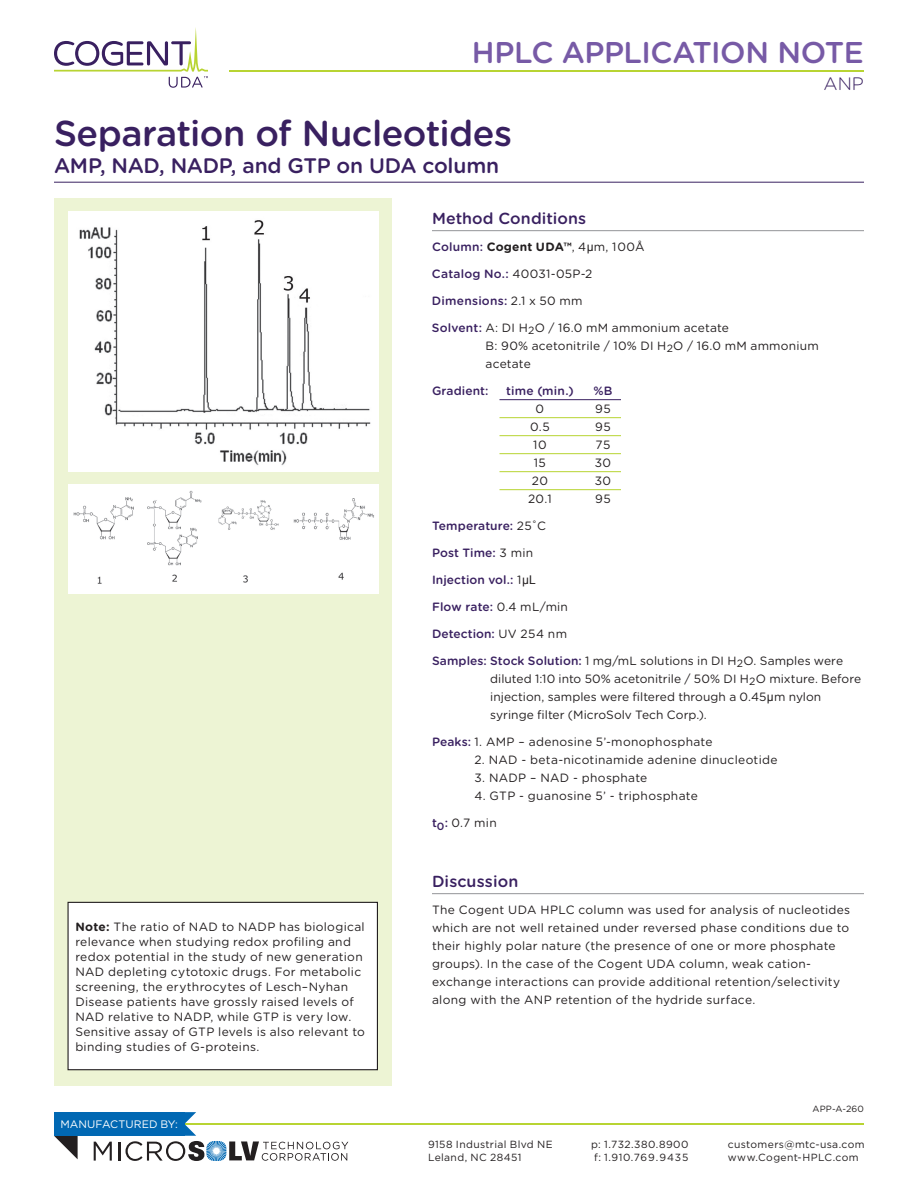
<style>
.page{position:relative;width:918px;height:1188px;background:#fff}
.page>*{position:absolute;margin:0;border:0;box-sizing:border-box;transform-origin:0 0}
.t1{font:500 36px "Gotham Rounded";letter-spacing:-.015em;color:#392060}
.t2{font:500 30px "Gotham Rounded";letter-spacing:-.015em;color:#775aa6}
.t3{font:500 21px "Gotham Rounded";letter-spacing:-.01em;color:#392060}
.t4{font:300 18px "Gotham Rounded";color:#392060}
.t5{font:500 16.05px "Gotham Rounded";letter-spacing:.005em;color:#392060}
.t6{font:12px/15px "Gotham Rounded";letter-spacing:.025em;color:#231f20}
.t7{font:12px/18px "Gotham Rounded";letter-spacing:.005em;color:#231f20}
.t8{font:500 12px "Gotham Rounded";letter-spacing:.01em;color:#392060}
.t9{font:700 12px "Gotham Rounded";letter-spacing:.015em;color:#231f20}
.t10{font:10.8px "Gotham";color:#fff}
.t11{font:10.35px/12.5px "Gotham";letter-spacing:.035em;color:#231f20}
.t12{font:9px "Gotham Rounded";letter-spacing:.015em;color:#231f20}
.s1{font-weight:500;color:#392060}
.s2{font-weight:400}
.s3{font-family:"Arial";font-weight:400}
.s4{font-weight:400;color:#231f20}
.s5{font-family:"Arial";font-weight:400;color:#231f20}
.s6{font-family:"Arial"}
.s7{font-weight:700}
</style>
<div class="page">
<div style="left:54px;top:198px;width:338px;height:887px;background:#edf4d4"></div>
<hr style="left:54px;top:182px;width:810px;height:1px;background:#392060">
<hr style="left:432px;top:230px;width:432px;height:1px;background:#939598">
<hr style="left:500px;top:399px;width:121px;height:1px;background:#392060">
<hr style="left:500px;top:417px;width:121px;height:1px;background:#b8d432">
<hr style="left:500px;top:435px;width:121px;height:1px;background:#b8d432">
<hr style="left:500px;top:453px;width:121px;height:1px;background:#b8d432">
<hr style="left:500px;top:471px;width:121px;height:1px;background:#b8d432">
<hr style="left:500px;top:489px;width:121px;height:1px;background:#b8d432">
<hr style="left:432px;top:893px;width:432px;height:1px;background:#939598">
<hr style="left:159px;top:1123px;width:705px;height:2px;background:#b8d432">
<svg style="left:54px;top:1136px;width:24px;height:23px"></svg>
<div style="left:54px;top:1112px;width:130px;height:24px;background:#0168b3"></div>
<svg style="left:94px;top:1142px;width:18px;height:19px"></svg>
<svg style="left:118px;top:1112px;width:230px;height:49px"></svg>
<div style="left:68px;top:902px;width:309px;height:168px;background:#fff"></div>
<div style="left:67px;top:902px;width:311px;height:168px;border:1px solid #231f20"></div>
<div style="left:68px;top:212px;width:311px;height:260px;background:#fff"></div>
<div style="left:69px;top:485px;width:310px;height:109px;background:#fff"></div>
<hr style="left:229px;top:70px;width:635px;height:2px;background:#b8d432">
<svg style="left:54px;top:27px;width:154px;height:61px"></svg>
<img style="left:79px;top:220px;width:292px;height:245px">
<img style="left:73px;top:490px;width:301px;height:94px">
<h2 class="t2" style="left:472px;top:31px;width:393px">HPLC APPLICATION NOTE</h2>
<h3 class="t4" style="left:824px;top:72px;width:42px">ANP</h3>
<h1 class="t1" style="left:54px;top:107px;width:460px">Separation of Nucleotides</h1>
<h3 class="t3" style="left:54px;top:150px;width:447px">AMP, NAD, NADP, and GTP on UDA column</h3>
<h3 class="t5" style="left:432px;top:207px;width:156px">Method Conditions</h3>
<p class="t9" style="left:432px;top:238px;width:214px"><span class="s1">Column:</span> Cogent UDA™<span class="s2">, 4</span><span class="s3">µ</span><span class="s2">m, 1 00Å</span></p>
<p class="t8" style="left:432px;top:265px;width:162px">Catalog No.: <span class="s4">40031-05P-2</span></p>
<p class="t8" style="left:432px;top:292px;width:152px">Dimensions: <span class="s4">2.1 x 50 mm</span></p>
<p class="t6" style="left:486px;top:319px;width:335px;line-height:18px;text-indent:-54px"><span class="s1">Solvent:</span> A: DI H<sub>2</sub>O / 16.0 mM ammonium acetate<br>B: 90% acetonitrile / 10% DI H<sub>2</sub>O / 16.0 mM ammonium acetate</p>
<p class="t8" style="left:432px;top:382px;width:58px">Gradient:</p>
<p class="t8" style="left:506px;top:382px;width:69px">time (min.)</p>
<p class="t8" style="left:593px;top:382px;width:21px">%B</p>
<p class="t6" style="left:536px;top:401px;width:10px">0</p>
<p class="t6" style="left:595px;top:401px;width:17px">95</p>
<p class="t6" style="left:530px;top:419px;width:21px">0.5</p>
<p class="t6" style="left:595px;top:419px;width:17px">95</p>
<p class="t6" style="left:533px;top:437px;width:15px">10</p>
<p class="t6" style="left:596px;top:437px;width:16px">75</p>
<p class="t6" style="left:534px;top:455px;width:14px">15</p>
<p class="t6" style="left:595px;top:455px;width:18px">30</p>
<p class="t6" style="left:532px;top:473px;width:18px">20</p>
<p class="t6" style="left:595px;top:473px;width:18px">30</p>
<p class="t6" style="left:528px;top:491px;width:25px">20.1</p>
<p class="t6" style="left:595px;top:491px;width:17px">95</p>
<p class="t8" style="left:432px;top:517px;width:115px">Temperature: <span class="s4">25˚C</span></p>
<p class="t8" style="left:432px;top:544px;width:103px">Post Time: <span class="s4">3 min</span></p>
<p class="t8" style="left:432px;top:571px;width:105px">Injection vol.: <span class="s4">1</span><span class="s5">µL</span></p>
<p class="t8" style="left:432px;top:598px;width:137px">Flow rate: <span class="s4">0.4 mL/min</span></p>
<p class="t8" style="left:432px;top:625px;width:137px">Detection: <span class="s4">UV 254 nm</span></p>
<p class="t7" style="left:490px;top:652px;width:372px;text-indent:-58px"><span class="s1">Samples: Stock Solution:</span> 1 mg/mL solutions in DI H<sub>2</sub>O. Samples were diluted 1:10 into 50% acetonitrile / 50% DI H<sub>2</sub>O mixture. Before injection, samples were filtered through a 0.45<span class="s6">µ</span>m nylon syringe filter (MicroSolv Tech Corp.).</p>
<p class="t6" style="left:432px;top:734px;width:282px"><span class="s1">Peaks:</span> 1. AMP – adenosine 5’-monophosphate</p>
<p class="t6" style="left:474px;top:752px;width:305px">2. NAD - beta-nicotinamide adenine dinucleotide</p>
<p class="t6" style="left:474px;top:770px;width:175px">3. NADP – NAD - phosphate</p>
<p class="t6" style="left:474px;top:788px;width:225px">4. GTP - guanosine 5’ - triphosphate</p>
<p class="t6" style="left:432px;top:815px;width:66px"><span class="s1">t</span><sub>0</sub><span class="s1">:</span> 0.7 min</p>
<p class="t6" style="left:75px;top:919px;width:291px"><span class="s7">Note:</span> The ratio of NAD to NADP has biological relevance when studying redox profiling and redox potential in the study of new generation NAD depleting cytotoxic drugs. For metabolic screening, the erythrocytes of Lesch–Nyhan Disease patients have grossly raised levels of NAD relative to NADP, while GTP is very low.<br>Sensitive assay of GTP levels is also relevant to binding studies of G-proteins.</p>
<p class="t10" style="left:60px;top:1118px;width:119px">manufactured by:</p>
<h3 class="t5" style="left:432px;top:870px;width:88px">Discussion</h3>
<p class="t6" style="left:432px;top:901px;width:420px;line-height:18px">The Cogent UDA HPLC column was used for analysis of nucleotides which are not well retained under reversed phase conditions due to their highly polar nature (the presence of one or more phosphate groups). In the case of the Cogent UDA column, weak cation&shy;exchange interactions can provide additional retention/selectivity along with the ANP retention of the hydride surface.</p>
<p class="t12" style="left:813px;top:1102px;width:53px">APP-A-260</p>
<p class="t11" style="left:428px;top:1138px;width:117px">9158 Industrial B lvd NE<br>Leland, NC 28451</p>
<p class="t11" style="left:591px;top:1138px;width:99px">p: 1.732.380.8900 f: 1.910.769.9435</p>
<p class="t11" style="left:728px;top:1138px;width:138px">customers@mtc-usa.com www.Cogent-HPLC.com</p>
</div>
